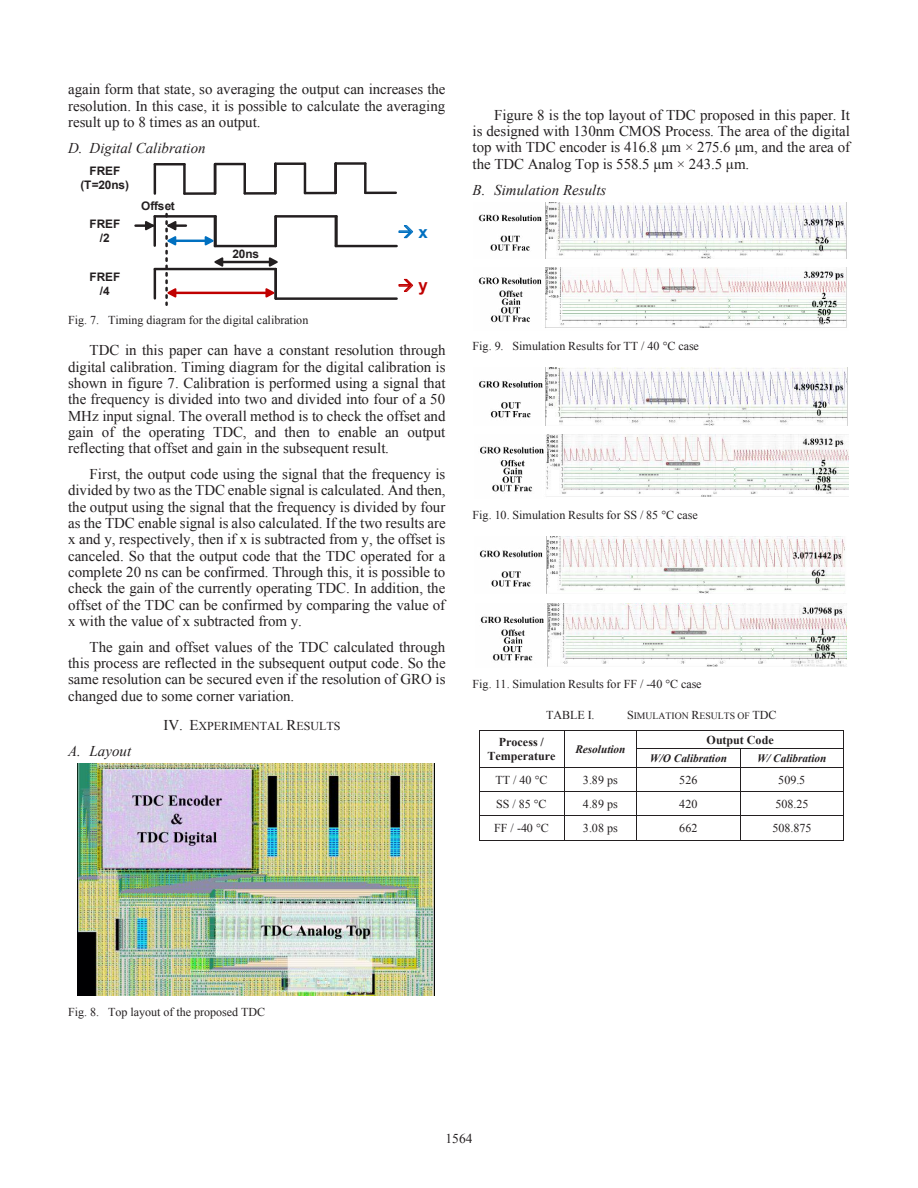
<style>
.page{position:relative;width:918px;height:1188px;background:#fff}
.page>*{position:absolute;margin:0;border:0;box-sizing:border-box;transform-origin:0 0}
.t1{font:700 16.65px "Arial";color:#0070c0}
.t2{font:700 16.65px "Arial";color:#c00000}
.t3{font:15px/16.4px "Times New Roman";color:#231f20;text-align:justify}
.t4{font:italic 15px "Times New Roman";color:#231f20}
.t5{font:13.5px "Times New Roman";color:#231f20}
.t6{font:12px "Times New Roman";color:#231f20}
.t7{font:700 12px/13.6px "Times New Roman";color:#231f20;text-align:center}
.t8{font:700 11.7px/14px "Arial";letter-spacing:-.005em;color:#231f20;text-align:center}
.t9{font:italic 700 11.4px "Times New Roman";letter-spacing:-.01em;color:#231f20}
.t10{font:9.75px "Times New Roman";color:#231f20}
.s1{font-size:15px}
.s2{font-size:12px}
</style>
<div class="page">
<hr style="left:154px;top:164px;width:2px;height:30px;background:#231f20">
<hr style="left:214px;top:164px;width:2px;height:30px;background:#231f20">
<hr style="left:183px;top:164px;width:3px;height:30px;background:#231f20">
<hr style="left:155px;top:163px;width:29px;height:2px;background:#231f20">
<hr style="left:184px;top:192px;width:31px;height:3px;background:#231f20">
<hr style="left:244px;top:164px;width:2px;height:29px;background:#231f20">
<hr style="left:215px;top:163px;width:30px;height:2px;background:#231f20">
<hr style="left:245px;top:192px;width:30px;height:3px;background:#231f20">
<hr style="left:274px;top:164px;width:3px;height:29px;background:#231f20">
<hr style="left:304px;top:164px;width:2px;height:29px;background:#231f20">
<hr style="left:275px;top:162px;width:30px;height:3px;background:#231f20">
<hr style="left:305px;top:192px;width:30px;height:2px;background:#231f20">
<hr style="left:334px;top:164px;width:3px;height:29px;background:#231f20">
<hr style="left:364px;top:164px;width:3px;height:29px;background:#231f20">
<hr style="left:336px;top:162px;width:29px;height:3px;background:#231f20">
<hr style="left:365px;top:192px;width:31px;height:2px;background:#231f20">
<hr style="left:154px;top:216px;width:2px;height:30px;background:#231f20">
<hr style="left:155px;top:215px;width:61px;height:3px;background:#231f20">
<hr style="left:214px;top:216px;width:3px;height:30px;background:#231f20">
<hr style="left:215px;top:245px;width:61px;height:2px;background:#231f20">
<hr style="left:274px;top:216px;width:3px;height:30px;background:#231f20">
<hr style="left:276px;top:215px;width:60px;height:3px;background:#231f20">
<hr style="left:335px;top:216px;width:3px;height:30px;background:#231f20">
<hr style="left:336px;top:245px;width:61px;height:2px;background:#231f20">
<hr style="left:154px;top:269px;width:2px;height:29px;background:#231f20">
<hr style="left:155px;top:268px;width:121px;height:2px;background:#231f20">
<hr style="left:275px;top:269px;width:2px;height:30px;background:#231f20">
<hr style="left:276px;top:297px;width:121px;height:3px;background:#231f20">
<hr style="left:136px;top:224px;width:17px;height:3px;background:#231f20">
<svg style="left:143px;top:219px;width:11px;height:14px"></svg>
<hr style="left:168px;top:224px;width:18px;height:3px;background:#231f20">
<hr style="left:170px;top:240px;width:40px;height:2px;background:#0070c0">
<svg style="left:203px;top:234px;width:14px;height:13px"></svg>
<hr style="left:170px;top:292px;width:100px;height:2px;background:#c00000">
<svg style="left:264px;top:286px;width:11px;height:13px"></svg>
<svg style="left:164px;top:214px;width:14px;height:91px"></svg>
<hr style="left:217px;top:261px;width:57px;height:2px;background:#231f20">
<svg style="left:267px;top:257px;width:11px;height:11px"></svg>
<svg style="left:211px;top:257px;width:14px;height:11px"></svg>
<hr style="left:479px;top:730px;width:85px;height:1px;background:#231f20">
<hr style="left:564px;top:730px;width:72px;height:1px;background:#231f20">
<hr style="left:637px;top:730px;width:206px;height:1px;background:#231f20">
<hr style="left:637px;top:748px;width:103px;height:1px;background:#231f20">
<hr style="left:740px;top:748px;width:103px;height:1px;background:#231f20">
<hr style="left:479px;top:767px;width:85px;height:1px;background:#231f20">
<hr style="left:564px;top:767px;width:72px;height:1px;background:#231f20">
<hr style="left:637px;top:767px;width:103px;height:1px;background:#231f20">
<hr style="left:740px;top:767px;width:103px;height:1px;background:#231f20">
<hr style="left:479px;top:791px;width:85px;height:1px;background:#231f20">
<hr style="left:564px;top:791px;width:72px;height:1px;background:#231f20">
<hr style="left:637px;top:791px;width:103px;height:1px;background:#231f20">
<hr style="left:740px;top:791px;width:103px;height:1px;background:#231f20">
<hr style="left:479px;top:816px;width:85px;height:1px;background:#231f20">
<hr style="left:564px;top:816px;width:72px;height:1px;background:#231f20">
<hr style="left:637px;top:816px;width:103px;height:1px;background:#231f20">
<hr style="left:740px;top:816px;width:103px;height:1px;background:#231f20">
<svg style="left:479px;top:731px;width:1px;height:109px"></svg>
<hr style="left:479px;top:840px;width:85px;height:1px;background:#231f20">
<svg style="left:564px;top:731px;width:1px;height:109px"></svg>
<hr style="left:564px;top:840px;width:72px;height:1px;background:#231f20">
<svg style="left:636px;top:730px;width:1px;height:111px"></svg>
<hr style="left:637px;top:840px;width:103px;height:1px;background:#231f20">
<svg style="left:740px;top:749px;width:1px;height:91px"></svg>
<hr style="left:740px;top:840px;width:103px;height:1px;background:#231f20">
<svg style="left:843px;top:730px;width:1px;height:111px"></svg>
<img style="left:78px;top:764px;width:357px;height:232px">
<img style="left:478px;top:203px;width:369px;height:56px">
<img style="left:478px;top:268px;width:369px;height:60px">
<img style="left:478px;top:368px;width:370px;height:57px">
<img style="left:480px;top:435px;width:368px;height:62px">
<img style="left:479px;top:537px;width:366px;height:57px">
<img style="left:480px;top:603px;width:367px;height:64px">
<p class="t3" style="left:68px;top:82px;width:379px">again form that state, so averaging the output can increases the resolution. In this case, it is possible to calculate the averaging result up to 8 times as an output.</p>
<p class="t4" style="left:68px;top:143px;width:139px">D. Digital Calibration</p>
<p class="t8" style="left:81px;top:165px;width:50px">FREF (T=20ns)</p>
<p class="t8" style="left:89px;top:218px;width:32px">FREF /2</p>
<p class="t8" style="left:89px;top:271px;width:32px">FREF /4</p>
<p class="t8" style="left:141px;top:200px;width:35px">Offset</p>
<p class="t1" style="left:398px;top:226px;width:32px">→ x</p>
<p class="t8" style="left:232px;top:248px;width:28px">20ns</p>
<p class="t2" style="left:398px;top:279px;width:32px">→ y</p>
<p class="t6" style="left:68px;top:316px;width:242px">Fig. 7. Timing diagram for the digital calibration</p>
<p class="t3" style="left:68px;top:343px;width:379px;text-indent:22px">TDC in this paper can have a constant resolution through digital calibration. Timing diagram for the digital calibration is shown in figure 7. Calibration is performed using a signal that the frequency is divided into two and divided into four of a 50<br>MHz input signal. The overall method is to check the offset and gain of the operating TDC, and then to enable an output reflecting that offset and gain in the subsequent result.</p>
<p class="t3" style="left:68px;top:467px;width:379px;text-indent:22px">First, the output code using the signal that the frequency is divided by two as the TDC enable signal is calculated. And then, the output using the signal that the frequency is divided by four as the TDC enable signal is also calculated. If the two results are x and y, respectively, then if x is subtracted from y, the offset is canceled. So that the output code that the TDC operated for a complete 20 ns can be confirmed. Through this, it is possible to check the gain of the currently operating TDC. In addition, the offset of the TDC can be confirmed by comparing the value of x with the value of x subtracted from y.</p>
<p class="t3" style="left:68px;top:640px;width:379px;text-indent:22px">The gain and offset values of the TDC calculated through this process are reflected in the subsequent output code. So the same resolution can be secured even if the resolution of GRO is changed due to some corner variation.</p>
<p class="t6" style="left:163px;top:721px;width:179px"><span class="s1">IV. E</span>XPERIMENTAL <span class="s1">R</span>ESULTS</p>
<p class="t4" style="left:68px;top:746px;width:65px">A. Layout</p>
<p class="t3" style="left:473px;top:108px;width:379px;text-indent:22px">Figure 8 is the top layout of TDC proposed in this paper. It is designed with 130nm CMOS Process. The area of the digital top with TDC encoder is 416.8 μm × 275.6 μm, and the area of the TDC Analog Top is 558.5 μm × 243.5 μm.</p>
<p class="t4" style="left:473px;top:185px;width:135px">B. Simulation Results</p>
<p class="t6" style="left:473px;top:342px;width:228px">Fig. 9. Simulation Results for TT / 40 °C case</p>
<p class="t6" style="left:473px;top:511px;width:227px">Fig. 10. Simulation Results for SS / 85 °C case</p>
<p class="t6" style="left:473px;top:680px;width:231px">Fig. 11. Simulation Results for FF / -40 °C case</p>
<p class="t6" style="left:546px;top:710px;width:50px">TABLE I.</p>
<p class="t10" style="left:627px;top:712px;width:151px"><span class="s2">S</span>IMULATION <span class="s2">R</span>ESULTS OF <span class="s2">TDC</span></p>
<p class="t7" style="left:487px;top:737px;width:70px">Process /<br>Temperature</p>
<p class="t9" style="left:575px;top:745px;width:52px">Resolution</p>
<p class="t7" style="left:707px;top:734px;width:69px">Output Code</p>
<p class="t9" style="left:650px;top:754px;width:79px">W/O Calibration</p>
<p class="t9" style="left:757px;top:754px;width:71px">W/ Calibration</p>
<p class="t6" style="left:495px;top:775px;width:53px">TT / 40 °C</p>
<p class="t6" style="left:583px;top:775px;width:36px">3.89 ps</p>
<p class="t6" style="left:679px;top:775px;width:20px">526</p>
<p class="t6" style="left:778px;top:775px;width:29px">509.5</p>
<p class="t6" style="left:496px;top:799px;width:52px">SS / 85 °C</p>
<p class="t6" style="left:583px;top:799px;width:36px">4.89 ps</p>
<p class="t6" style="left:679px;top:799px;width:20px">420</p>
<p class="t6" style="left:775px;top:799px;width:35px">508.25</p>
<p class="t6" style="left:494px;top:824px;width:56px">FF / -40 °C</p>
<p class="t6" style="left:583px;top:824px;width:36px">3.08 ps</p>
<p class="t6" style="left:679px;top:824px;width:20px">662</p>
<p class="t6" style="left:772px;top:824px;width:41px">508.875</p>
<p class="t6" style="left:68px;top:1008px;width:199px">Fig. 8. Top layout of the proposed TDC</p>
<p class="t5" style="left:446px;top:1130px;width:28px">1564</p>
</div>
